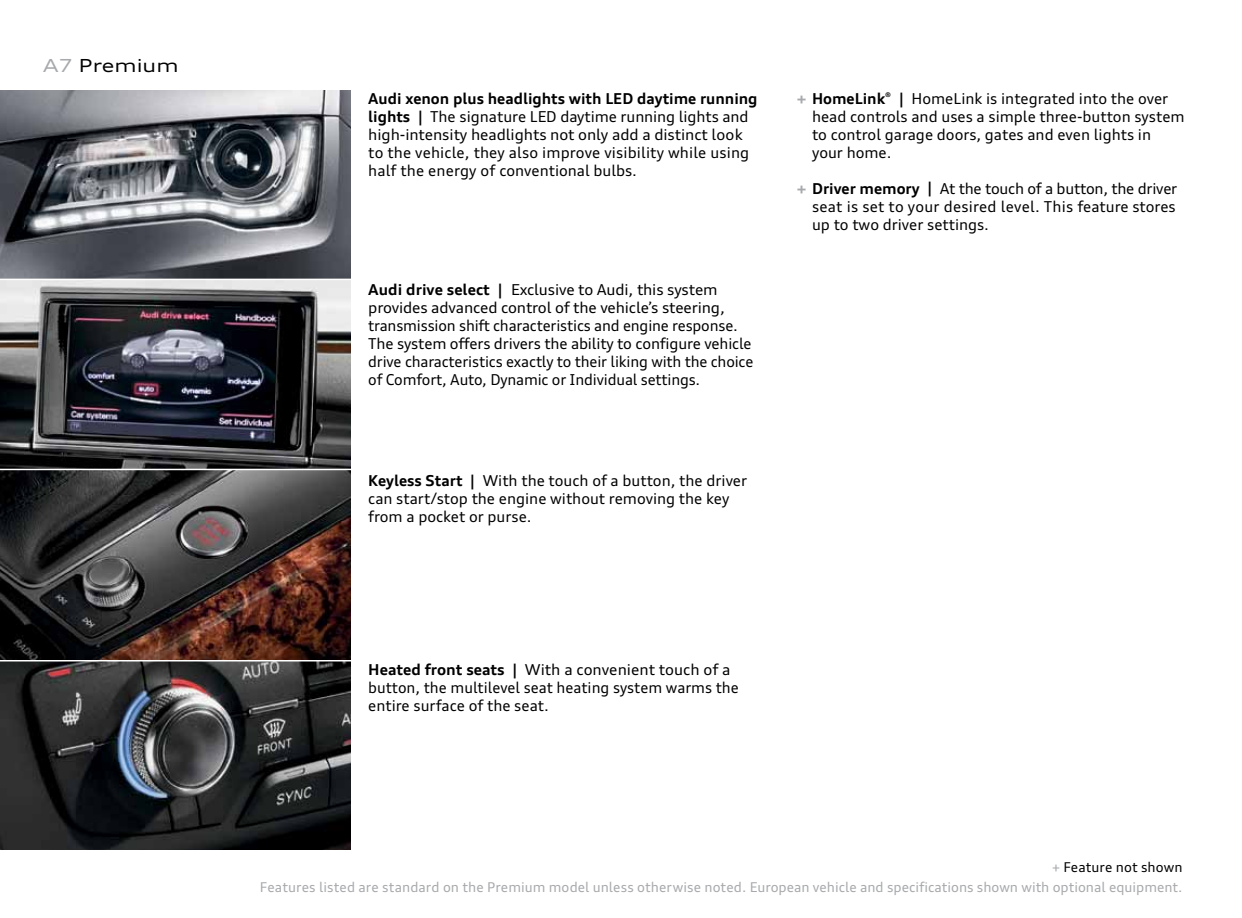
<style>
.page{position:relative;width:1242px;height:918px;background:#fff}
.page>*{position:absolute;margin:0;border:0;box-sizing:border-box;transform-origin:0 0}
.t1{font:expanded 18px "Audi Type";color:#000}
.t2{font:15px/18px "Audi Type";color:#000}
.t3{font:13.5px/19.5px "Audi Type";color:#a7a9ac;text-align:right}
.s1{color:#a7a9ac}
.s2{font-weight:700}
.s3{font-weight:700;color:#a7a9ac}
.s4{color:#000}
</style>
<div class="page">
<img style="left:0;top:90px;width:351px;height:189px">
<img style="left:0;top:281px;width:351px;height:568px">
<hr style="left:0;top:469px;width:388px;height:1px;background:#fff">
<hr style="left:0;top:660px;width:388px;height:2px;background:#fff">
<p class="t1" style="left:43px;top:55px;width:137px"><span class="s1">A7</span> Premium</p>
<p class="t2" style="left:368px;top:90px;width:391px"><span class="s2">Audi xenon plus headlights with LED daytime running lights |</span> The signature LED daytime running lights and high-intensity headlights not only add a distinct look to the vehicle, they also improve visibility while using half the energy of conventional bulbs.</p>
<p class="t2" style="left:368px;top:280px;width:387px"><span class="s2">Audi drive select |</span> Exclusive to Audi, this system provides advanced control of the vehicle’s steering, transmission shift characteristics and engine response.<br>The system offers drivers the ability to configure vehicle drive characteristics exactly to their liking with the choice of Comfort, Auto, Dynamic or Individual settings.</p>
<p class="t2" style="left:368px;top:471px;width:380px"><span class="s2">Keyless Start |</span> With the touch of a button, the driver can start/stop the engine without removing the key from a pocket or purse.</p>
<p class="t2" style="left:812px;top:90px;width:374px;text-indent:-15px"><span class="s3">+</span> <span class="s2">HomeLink</span><sup>®</sup> <span class="s2">|</span> HomeLink is integrated into the over head controls and uses a simple three-button system to control garage doors, gates and even lights in your home.</p>
<p class="t2" style="left:812px;top:180px;width:367px;text-align:justify;text-indent:-15px"><span class="s3">+</span> <span class="s2">Driver memory |</span> At the touch of a button, the driver seat is set to your desired level. This feature stores up to two driver settings.</p>
<p class="t2" style="left:368px;top:660px;width:372px"><span class="s2">Heated front seats |</span> With a convenient touch of a button, the multilevel seat heating system warms the entire surface of the seat.</p>
<p class="t3" style="left:260px;top:858px;width:924px">+ <span class="s4">Feature not shown<br></span>Features listed are standard on the Premium model unless otherwise noted. European vehicle and specifications shown with optional equipment.</p>
</div>
